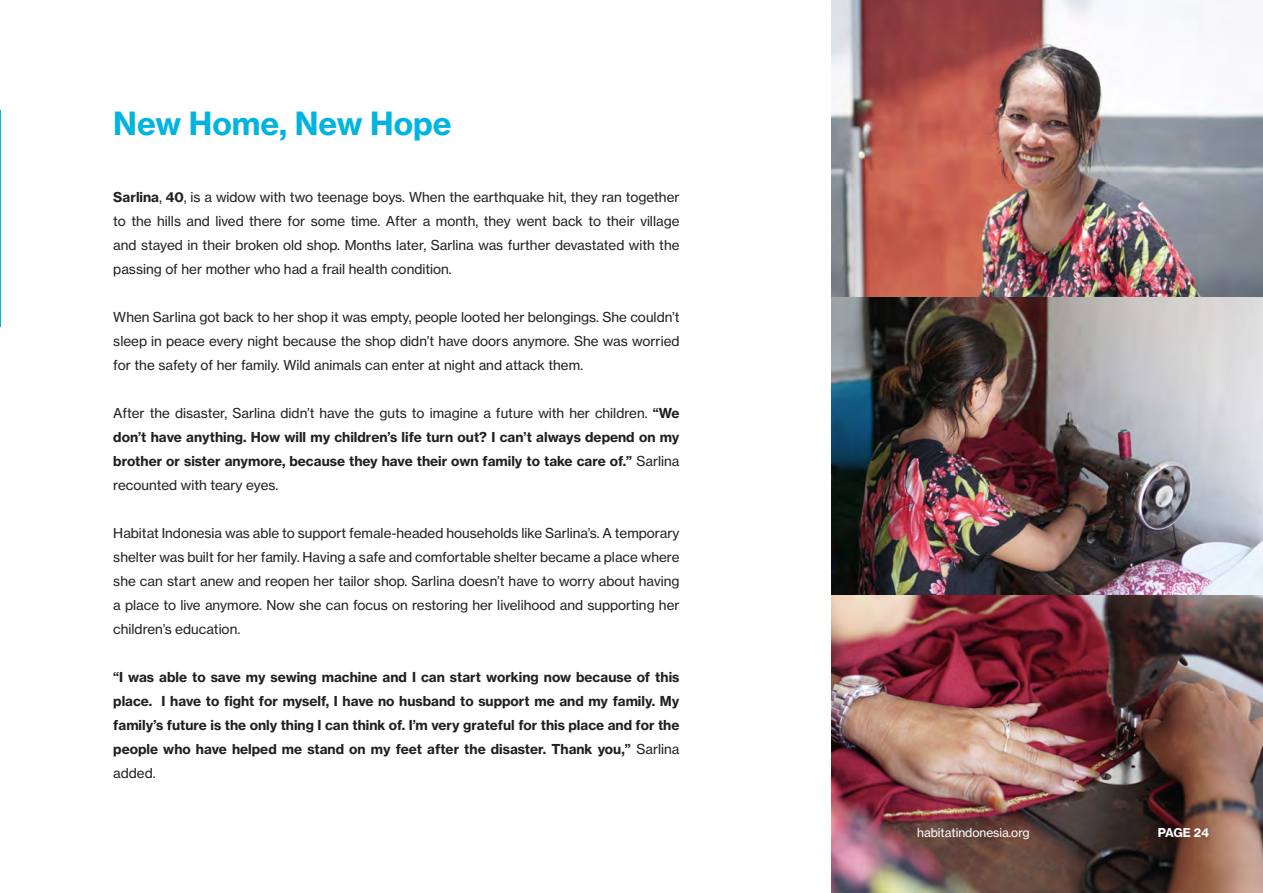
<style>
.page{position:relative;width:1263px;height:893px;background:#fff}
.page>*{position:absolute;margin:0;border:0;box-sizing:border-box;transform-origin:0 0}
.t1{font:31.5px "N Haas Grotesk TX Pro 75 Bd";color:#00b4e0}
.t2{font:13.5px/24px "N Haas Grotesk TX Pro 55 Rg";color:#231f20;text-align:justify}
.t3{font:13.5px/24px "N Haas Grotesk TX Pro 75 Bd";color:#231f20;text-align:justify}
.t4{font:12px "N Haas Grotesk TX Pro 55 Rg";color:#fff}
.t5{font:12px "N Haas Grotesk TX Pro 75 Bd";letter-spacing:-.025em;color:#fff}
.s1{font-family:"N Haas Grotesk TX Pro 75 Bd"}
.s2{font-family:"N Haas Grotesk TX Pro 55 Rg"}
</style>
<div class="page">
<img style="left:831px;top:0;width:432px;height:893px">
<hr style="left:0;top:111px;width:1px;height:216px;background:#00b4e0">
<p class="t1" style="left:113px;top:104px;width:340px">New Home, New Hope</p>
<p class="t2" style="left:113px;top:185px;width:568px"><span class="s1">Sarlina</span>, <span class="s1">40</span>, is a widow with two teenage boys. When the earthquake hit, they ran together to the hills and lived there for some time. After a month, they went back to their village and stayed in their broken old shop. Months later, Sarlina was further devastated with the passing of her mother who had a frail health condition.</p>
<p class="t2" style="left:113px;top:305px;width:568px">When Sarlina got back to her shop it was empty, people looted her belongings. She couldn’t sleep in peace every night because the shop didn’t have doors anymore. She was worried for the safety of her family. Wild animals can enter at night and attack them.</p>
<p class="t3" style="left:113px;top:401px;width:568px"><span class="s2">After the disaster, Sarlina didn’t have the guts to imagine a future with her children.</span> “We don’t have anything. How will my children’s life turn out? I can’t always depend on my brother or sister anymore, because they have their own family to take care of.” <span class="s2">Sarlina recounted with teary eyes.</span></p>
<p class="t2" style="left:113px;top:521px;width:568px">Habitat Indonesia was able to support female-headed households like Sarlina’s. A temporary shelter was built for her family. Having a safe and comfortable shelter became a place where she can start anew and reopen her tailor shop. Sarlina doesn’t have to worry about having a place to live anymore. Now she can focus on restoring her livelihood and supporting her children’s education.</p>
<p class="t3" style="left:113px;top:665px;width:568px">“I was able to save my sewing machine and I can start working now because of this place. I have to fight for myself, I have no husband to support me and my family. My family’s future is the only thing I can think of. I’m very grateful for this place and for the people who have helped me stand on my feet after the disaster. Thank you,” <span class="s2">Sarlina added.</span></p>
<p class="t4" style="left:917px;top:825px;width:114px">habitatindonesia.org</p>
<p class="t5" style="left:1158px;top:825px;width:53px">PAGE 24</p>
</div>
